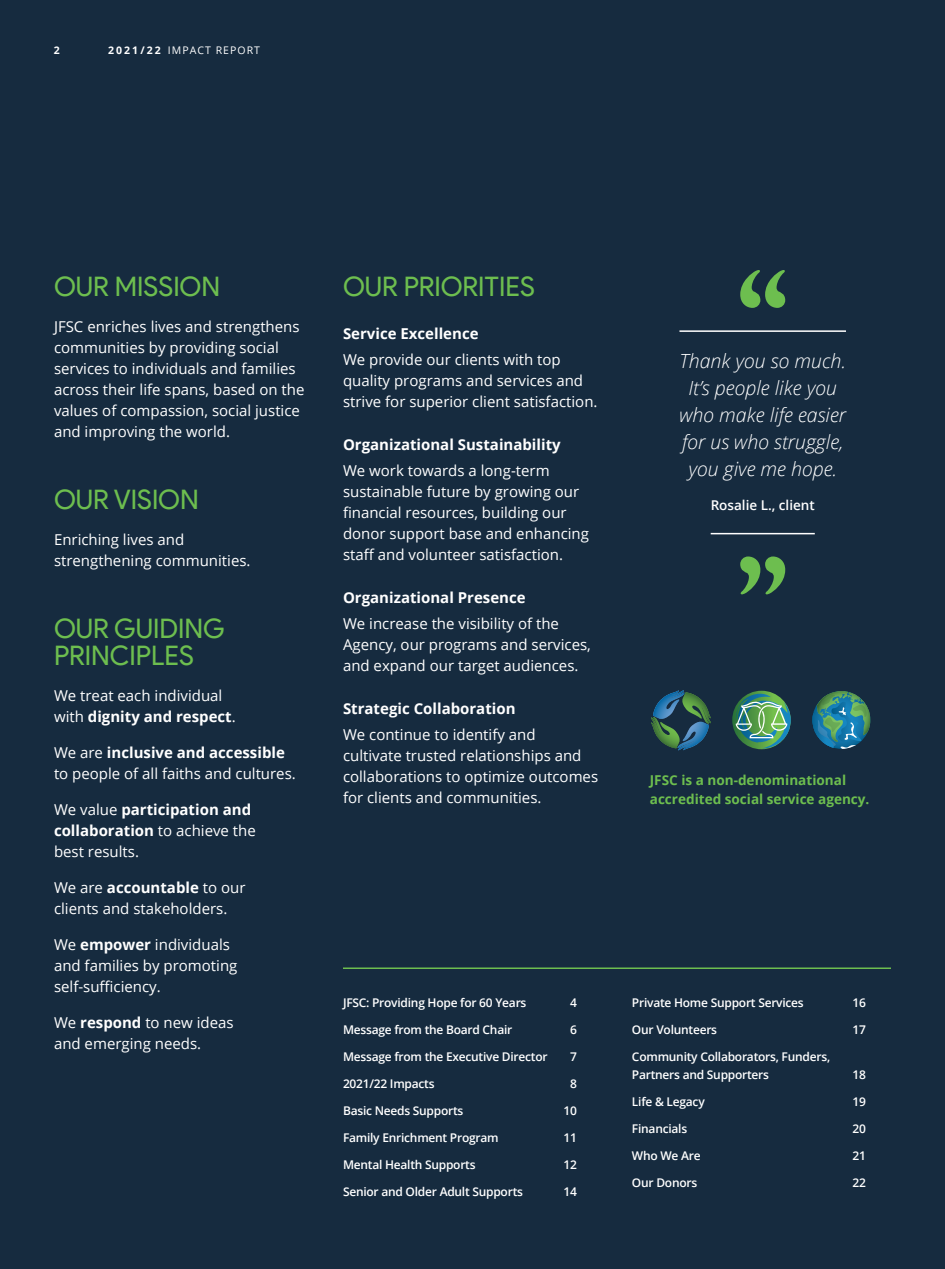
<style>
.page{position:relative;width:945px;height:1269px;background:#162b3f}
.page>*{position:absolute;margin:0;border:0;box-sizing:border-box;transform-origin:0 0}
.t1{font:27px/27px "Product Sans";color:#6dbe4f}
.t2{font:italic 300 19.5px/27px "Open Sans";color:#fff;text-align:center}
.t3{font:15px/21px "Open Sans";color:#fff}
.t4{font:700 15px "Open Sans";color:#fff}
.t5{font:700 13.5px/18.9px "Open Sans";color:#6dbe4f}
.t6{font:600 13.5px "Open Sans";color:#fff}
.t7{font:600 12px/18px "Open Sans";letter-spacing:-.02em;color:#fff}
.t8{font:10.5px "Open Sans";letter-spacing:.1em;color:#fff}
.t9{font:700 10.5px "Open Sans";color:#fff}
.s1{font-weight:700}
</style>
<div class="page">
<hr style="left:343px;top:968px;width:548px;height:1px;background:#6dbe4f">
<svg style="left:651px;top:690px;width:60px;height:60px"></svg>
<svg style="left:732px;top:691px;width:59px;height:58px"></svg>
<svg style="left:736px;top:694px;width:55px;height:54px;background:#569474"></svg>
<svg style="left:812px;top:691px;width:58px;height:58px"></svg>
<hr style="left:679px;top:330px;width:167px;height:2px;background:#fff">
<hr style="left:711px;top:533px;width:104px;height:1px;background:#fff">
<svg style="left:740px;top:270px;width:45px;height:38px"></svg>
<svg style="left:740px;top:556px;width:45px;height:38px"></svg>
<p class="t9" style="left:54px;top:43px;width:7px">2</p>
<p class="t8" style="left:108px;top:43px;width:154px"><span class="s1">2021/22</span> IMPACT REPORT</p>
<h1 class="t1" style="left:54px;top:274px;width:168px">OUR MISSION</h1>
<p class="t3" style="left:54px;top:316px;width:252px">JFSC enriches lives and strengthens communities by providing social services to individuals and families across their life spans, based on the values of compassion, social justice and improving the world.</p>
<h1 class="t1" style="left:54px;top:487px;width:146px">OUR VISION</h1>
<p class="t3" style="left:54px;top:529px;width:198px">Enriching lives and strengthening communities.</p>
<h1 class="t1" style="left:54px;top:616px;width:172px">OUR GUIDING<br>PRINCIPLES</h1>
<p class="t3" style="left:54px;top:685px;width:183px">We treat each individual with <span class="s1">dignity and respect</span>.</p>
<p class="t3" style="left:54px;top:742px;width:243px">We are <span class="s1">inclusive and accessible </span>to people of all faiths and cultures.</p>
<p class="t3" style="left:54px;top:799px;width:203px">We value <span class="s1">participation and collaboration</span> to achieve the best results.</p>
<p class="t3" style="left:54px;top:877px;width:193px">We are <span class="s1">accountable</span> to our clients and stakeholders.</p>
<p class="t3" style="left:54px;top:934px;width:185px">We <span class="s1">empower</span> individuals and families by promoting self-sufficiency.</p>
<p class="t3" style="left:54px;top:1012px;width:181px">We <span class="s1">respond</span> to new ideas and emerging needs.</p>
<h1 class="t1" style="left:343px;top:274px;width:194px">OUR PRIORITIES</h1>
<p class="t4" style="left:343px;top:323px;width:137px">Service Excellence</p>
<p class="t3" style="left:343px;top:349px;width:256px">We provide our clients with top quality programs and services and strive for superior client satisfaction.</p>
<p class="t4" style="left:343px;top:434px;width:219px">Organizational Sustainability</p>
<p class="t3" style="left:343px;top:460px;width:248px">We work towards a long-term sustainable future by growing our financial resources, building our donor support base and enhancing staff and volunteer satisfaction.</p>
<p class="t4" style="left:343px;top:587px;width:184px">Organizational Presence</p>
<p class="t3" style="left:343px;top:613px;width:249px">We increase the visibility of the<br>Agency, our programs and services, and expand our target audiences.</p>
<p class="t4" style="left:343px;top:698px;width:174px">Strategic Collaboration</p>
<p class="t3" style="left:343px;top:724px;width:257px">We continue to identify and cultivate trusted relationships and collaborations to optimize outcomes for clients and communities.</p>
<h2 class="t2" style="left:679px;top:347px;width:168px">Thank you so much.<br>It’s people like you who make life easier for us who struggle, you give me hope.</h2>
<p class="t6" style="left:711px;top:496px;width:106px">Rosalie L., client</p>
<p class="t5" style="left:650px;top:770px;width:221px">JFSC is a non-denominational accredited social service agency.</p>
<p class="t7" style="left:343px;top:994px;width:185px">JFSC: Providing Hope for 60 Years</p>
<p class="t7" style="left:570px;top:994px;width:8px">4</p>
<p class="t7" style="left:343px;top:1021px;width:171px">Message from the Board Chair</p>
<p class="t7" style="left:570px;top:1021px;width:8px">6</p>
<p class="t7" style="left:343px;top:1048px;width:206px">Message from the Executive Director</p>
<p class="t7" style="left:570px;top:1048px;width:8px">7</p>
<p class="t7" style="left:343px;top:1075px;width:93px">2021/22 Impacts</p>
<p class="t7" style="left:570px;top:1075px;width:8px">8</p>
<p class="t7" style="left:343px;top:1102px;width:122px">Basic Needs Supports</p>
<p class="t7" style="left:564px;top:1102px;width:15px">10</p>
<p class="t7" style="left:343px;top:1129px;width:157px">Family Enrichment Program</p>
<p class="t7" style="left:564px;top:1129px;width:15px">11</p>
<p class="t7" style="left:343px;top:1156px;width:134px">Mental Health Supports</p>
<p class="t7" style="left:564px;top:1156px;width:15px">12</p>
<p class="t7" style="left:343px;top:1183px;width:181px">Senior and Older Adult Supports</p>
<p class="t7" style="left:564px;top:1183px;width:15px">14</p>
<p class="t7" style="left:632px;top:994px;width:173px">Private Home Support Services</p>
<p class="t7" style="left:853px;top:994px;width:15px">16</p>
<p class="t7" style="left:632px;top:1021px;width:87px">Our Volunteers</p>
<p class="t7" style="left:853px;top:1021px;width:15px">17</p>
<p class="t7" style="left:632px;top:1048px;width:200px">Community Collaborators, Funders,<br>Partners and Supporters</p>
<p class="t7" style="left:853px;top:1066px;width:15px">18</p>
<p class="t7" style="left:632px;top:1093px;width:74px">Life &amp; Legacy</p>
<p class="t7" style="left:853px;top:1093px;width:15px">19</p>
<p class="t7" style="left:632px;top:1120px;width:57px">Financials</p>
<p class="t7" style="left:853px;top:1120px;width:15px">20</p>
<p class="t7" style="left:632px;top:1147px;width:70px">Who We Are</p>
<p class="t7" style="left:853px;top:1147px;width:15px">21</p>
<p class="t7" style="left:632px;top:1174px;width:67px">Our Donors</p>
<p class="t7" style="left:853px;top:1174px;width:15px">22</p>
</div>
